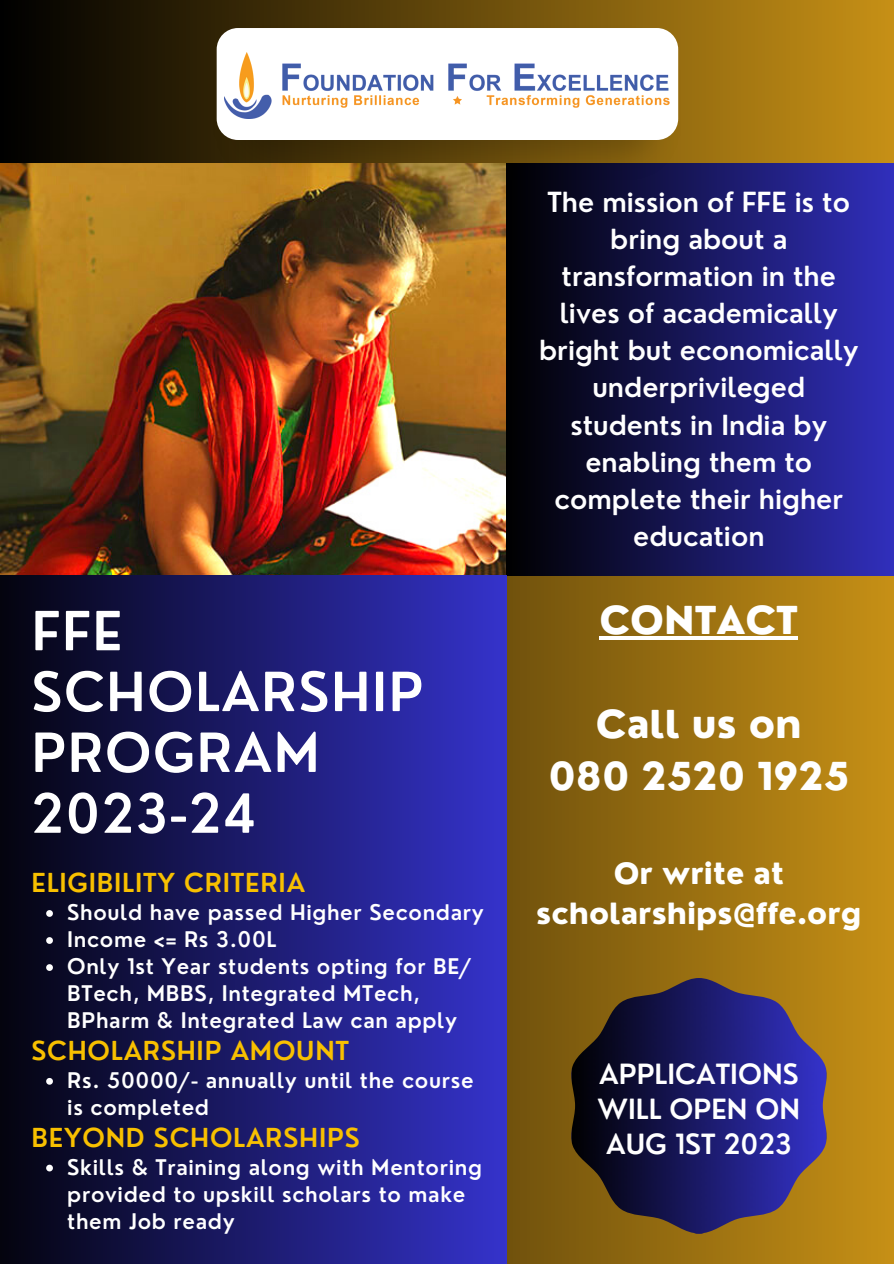
<style>
.page{position:relative;width:894px;height:1264px;background:#fff}
.page>*{position:absolute;margin:0;border:0;box-sizing:border-box;transform-origin:0 0}
.t1{font:600 52.5px/60.8px "Nourd";letter-spacing:.03em;color:#fff}
.t2{font:800 37.5px "Nourd";color:#fff}
.t3{font:800 28.5px/39.5px "Nourd";color:#fff;text-align:center}
.t4{font:600 27.15px/35px "Nourd";color:#fff;text-align:center}
.t5{font:600 27px/37.2px "Nourd";color:#fff;text-align:center}
.t6{font:600 25.5px "Nourd";letter-spacing:.03em;color:#f8c000}
.t7{font:600 21px/27px "Nourd";letter-spacing:.03em;color:#fff}
</style>
<div class="page">
<div style="left:0;top:0;width:893px;height:1263px;background:linear-gradient(to right,#000,#c69016)"></div>
<img style="left:0;top:163px;width:506px;height:412px">
<div style="left:506px;top:163px;width:387px;height:412px;background:linear-gradient(to right,#000,#312fbc)"></div>
<svg style="left:568px;top:978px;width:261px;height:255px;background:#3a2f50"></svg>
<div style="left:0;top:575px;width:506px;height:688px;background:linear-gradient(to right,#04040e,#3432cb)"></div>
<svg style="left:46px;top:910px;width:7px;height:6px"></svg>
<svg style="left:46px;top:937px;width:7px;height:6px"></svg>
<svg style="left:46px;top:964px;width:7px;height:6px"></svg>
<svg style="left:46px;top:1077px;width:7px;height:7px"></svg>
<svg style="left:46px;top:1164px;width:7px;height:7px"></svg>
<hr style="left:599px;top:636px;width:199px;height:4px;background:#fff">
<img style="left:214px;top:25px;width:466px;height:155px">
<div style="left:216px;top:28px;width:462px;height:112px;background:#fff;border-radius:21px"></div>
<img style="left:224px;top:52px;width:446px;height:67px">
<p class="t1" style="left:31px;top:600px;width:393px">FFE<br>SCHOLARSHIP<br>PROGRAM</p>
<p class="t1" style="left:31px;top:782px;width:226px">2023-24</p>
<p class="t6" style="left:31px;top:866px;width:275px">ELIGIBILITY CRITERIA</p>
<p class="t7" style="left:67px;top:898px;width:418px">Should have passed Higher Secondary</p>
<p class="t7" style="left:67px;top:925px;width:211px">Income &lt;= Rs 3.00L</p>
<p class="t7" style="left:67px;top:952px;width:406px">Only 1st Year students opting for BE/<br>BTech, MBBS, Integrated MTech,<br>BPharm &amp; Integrated Law can apply</p>
<p class="t7" style="left:67px;top:1066px;width:408px">Rs. 50000/- annually until the course is completed</p>
<p class="t7" style="left:67px;top:1153px;width:416px">Skills &amp; Training along with Mentoring provided to upskill scholars to make them Job ready</p>
<p class="t6" style="left:31px;top:1034px;width:319px">SCHOLARSHIP AMOUNT</p>
<p class="t6" style="left:31px;top:1121px;width:329px">BEYOND SCHOLARSHIPS</p>
<p class="t5" style="left:539px;top:183px;width:321px">The mission of FFE is to bring about a transformation in the lives of academically bright but economically underprivileged students in India by enabling them to complete their higher education</p>
<p class="t2" style="left:599px;top:596px;width:200px">CONTACT</p>
<p class="t2" style="left:595px;top:700px;width:207px">Call us on</p>
<p class="t2" style="left:548px;top:752px;width:302px">080 2520 1925</p>
<p class="t3" style="left:536px;top:854px;width:327px">Or write at scholarships@ffe.org</p>
<p class="t4" style="left:597px;top:1056px;width:204px">APPLICATIONS<br>WILL OPEN ON<br>AUG 1ST 2023</p>
</div>
